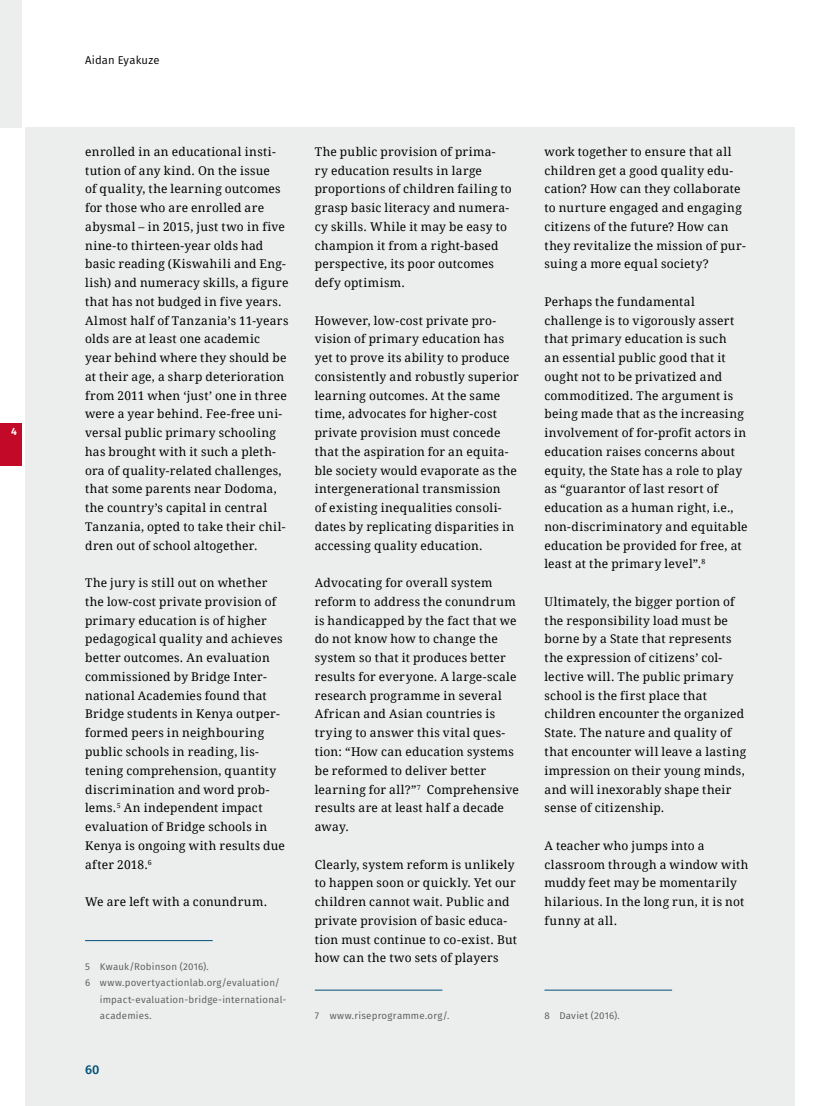
<style>
.page{position:relative;width:821px;height:1106px;background:#fff}
.page>*{position:absolute;margin:0;border:0;box-sizing:border-box;transform-origin:0 0}
.t1{font:500 12.75px "Fira Sans";color:#004f77}
.t2{font:12px/18.8px "Droid Serif";letter-spacing:.02em;color:#000}
.t3{font:11.25px "Fira Sans";letter-spacing:.015em;color:#000}
.t4{font:600 10.5px "Fira Sans";color:#fff}
.t5{font:9.75px "Fira Sans";letter-spacing:.02em;color:#58585a}
</style>
<div class="page">
<div style="left:26px;top:128px;width:769px;height:978px;background:#eceded"></div>
<div style="left:0;top:0;width:21px;height:128px;background:#eceded"></div>
<div style="left:0;top:423px;width:21px;height:43px;background:#c20927"></div>
<hr style="left:85px;top:940px;width:128px;height:1px;background:#004f77">
<hr style="left:315px;top:989px;width:127px;height:1px;background:#004f77">
<hr style="left:544px;top:989px;width:128px;height:1px;background:#004f77">
<p class="t4" style="left:11px;top:423px;width:7px">4</p>
<p class="t3" style="left:85px;top:51px;width:76px">Aidan Eyakuze</p>
<p class="t2" style="left:85px;top:142px;width:205px">enrolled in an educational insti&shy;tution of any kind. On the issue<br>of quality, the learning outcomes for those who are enrolled are abysmal – in 2015, just two in five nine-to thirteen-year olds had basic reading (Kiswahili and Eng&shy;lish) and numeracy skills, a figure that has not budged in five years.<br>Almost half of Tanzania’s 11-years olds are at least one academic year behind where they should be at their age, a sharp deterioration from 2011 when ‘just’ one in three were a year behind. Fee-free uni&shy;versal public primary schooling has brought with it such a pleth&shy;ora of quality-related challenges, that some parents near Dodoma, the country’s capital in central<br>Tanzania, opted to take their chil&shy;dren out of school altogether.</p>
<p class="t2" style="left:85px;top:573px;width:201px">The jury is still out on whether the low-cost private provision of primary education is of higher pedagogical quality and achieves better outcomes. An evaluation commissioned by Bridge Inter&shy;national Academies found that<br>Bridge students in Kenya outper&shy;formed peers in neighbouring public schools in reading, lis&shy;tening comprehension, quantity discrimination and word prob&shy;lems.<sup>5</sup> An independent impact evaluation of Bridge schools in<br>Kenya is ongoing with results due after 2018.<sup>6</sup></p>
<p class="t2" style="left:85px;top:892px;width:184px">We are left with a conundrum.</p>
<p class="t5" style="left:85px;top:959px;width:125px">5 Kwauk/Robinson (2016).</p>
<p class="t5" style="left:85px;top:975px;width:196px">6 www.povertyactionlab.org/evaluation/</p>
<p class="t5" style="left:100px;top:992px;width:188px">impact-evaluation-bridge-international-</p>
<p class="t5" style="left:100px;top:1008px;width:53px">academies.</p>
<p class="t1" style="left:85px;top:1059px;width:16px">60</p>
<p class="t2" style="left:315px;top:142px;width:198px">The public provision of prima&shy;ry education results in large proportions of children failing to grasp basic literacy and numera&shy;cy skills. While it may be easy to champion it from a right-based perspective, its poor outcomes defy optimism.</p>
<p class="t2" style="left:315px;top:311px;width:205px">However, low-cost private pro&shy;vision of primary education has yet to prove its ability to produce consistently and robustly superior learning outcomes. At the same time, advocates for higher-cost private provision must concede that the aspiration for an equita&shy;ble society would evaporate as the intergenerational transmission<br>of existing inequalities consoli&shy;dates by replicating disparities in accessing quality education.</p>
<p class="t2" style="left:315px;top:573px;width:206px">Advocating for overall system reform to address the conundrum is handicapped by the fact that we do not know how to change the system so that it produces better results for everyone. A large-scale research programme in several<br>African and Asian countries is trying to answer this vital ques&shy;tion: “How can education systems be reformed to deliver better learning for all?”<sup>7</sup> Comprehensive results are at least half a decade away.</p>
<p class="t2" style="left:315px;top:855px;width:204px">Clearly, system reform is unlikely to happen soon or quickly. Yet our children cannot wait. Public and private provision of basic educa&shy;tion must continue to co-exist. But how can the two sets of players</p>
<p class="t5" style="left:315px;top:1008px;width:136px">7 www.riseprogramme.org/.</p>
<p class="t2" style="left:544px;top:142px;width:203px">work together to ensure that all children get a good quality edu&shy;cation? How can they collaborate to nurture engaged and engaging citizens of the future? How can they revitalize the mission of pur&shy;suing a more equal society?</p>
<p class="t2" style="left:544px;top:292px;width:205px">Perhaps the fundamental challenge is to vigorously assert that primary education is such<br>an essential public good that it ought not to be privatized and commoditized. The argument is being made that as the increasing involvement of for-profit actors in education raises concerns about equity, the State has a role to play as “guarantor of last resort of education as a human right, i.e., non-discriminatory and equitable education be provided for free, at least at the primary level”.<sup>8</sup></p>
<p class="t2" style="left:544px;top:592px;width:203px">Ultimately, the bigger portion of the responsibility load must be borne by a State that represents the expression of citizens’ col&shy;lective will. The public primary school is the first place that children encounter the organized<br>State. The nature and quality of that encounter will leave a lasting impression on their young minds, and will inexorably shape their sense of citizenship.</p>
<p class="t2" style="left:544px;top:836px;width:205px">A teacher who jumps into a classroom through a window with muddy feet may be momentarily hilarious. In the long run, it is not funny at all.</p>
<p class="t5" style="left:544px;top:1008px;width:77px">8 Daviet (2016).</p>
</div>
